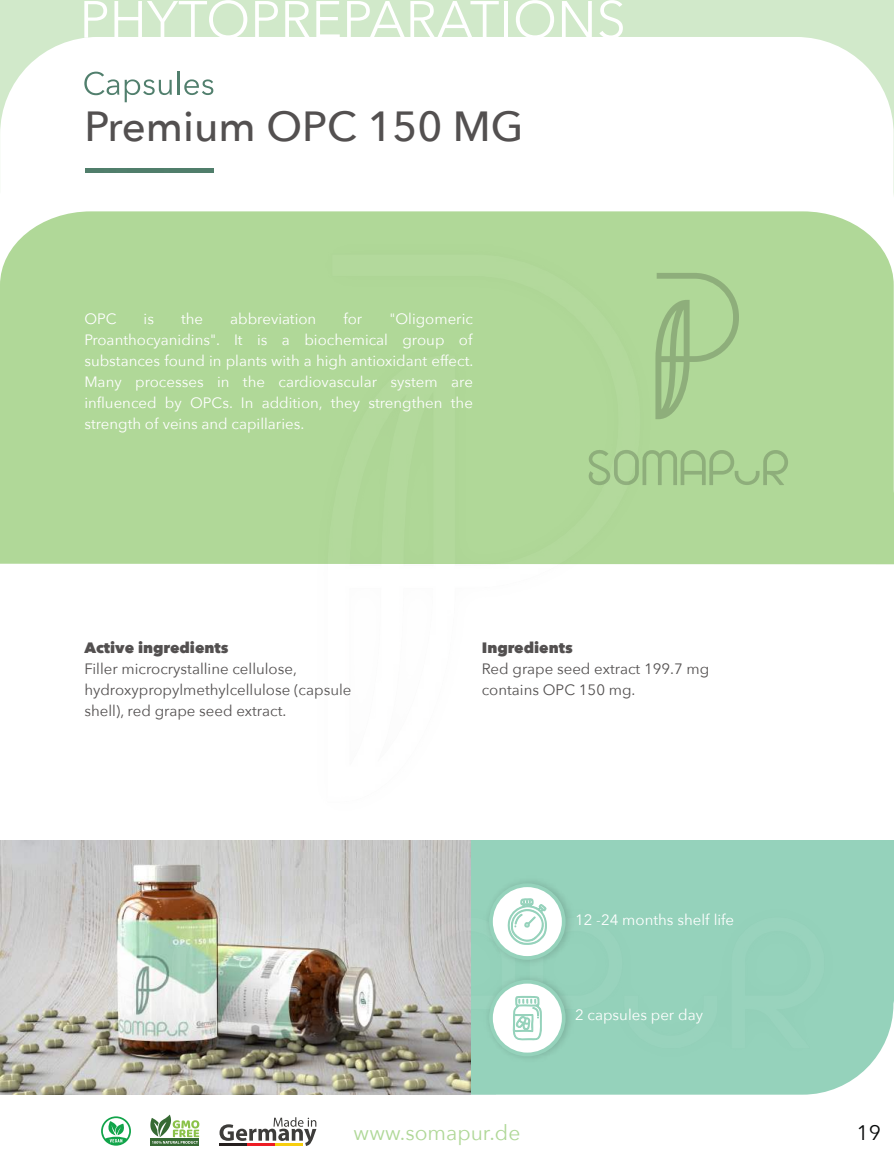
<style>
.page{position:relative;width:894px;height:1165px;background:#fff}
.page>*{position:absolute;margin:0;border:0;box-sizing:border-box;transform-origin:0 0}
.t1{font:42px "font 0000000026 f 66 a 93";color:#535050}
.t2{font:21px "font 0000000026 f 66 a 93";color:#b0d898}
.t3{font:21px "font 0000000026 f 66 a 93";color:#080a0a}
.t4{font:15px/21px "font 0000000026 f 66 a 93";color:#fff;text-align:justify}
.t5{font:15px/21px "font 0000000026 f 66 a 93";color:#535050}
.t6{font:15px "font 0000000026 f 66 af 5";color:#535050}
</style>
<div class="page">
<svg style="left:470px;top:840px;width:423px;height:254px;background:#9ed5c0"></svg>
<div style="left:0;top:290px;width:893px;height:274px;background:#b0d898"></div>
<img style="left:0;top:840px;width:470px;height:254px">
<svg style="left:0;top:0;width:893px;height:290px"></svg>
<svg style="left:84px;top:1px;width:23px;height:37px"></svg>
<svg style="left:114px;top:0;width:133px;height:39px"></svg>
<svg style="left:255px;top:1px;width:23px;height:37px"></svg>
<svg style="left:285px;top:1px;width:25px;height:37px"></svg>
<svg style="left:316px;top:1px;width:23px;height:37px"></svg>
<svg style="left:347px;top:1px;width:151px;height:37px"></svg>
<hr style="left:504px;top:1px;width:4px;height:37px;background:#fff">
<svg style="left:515px;top:0;width:39px;height:39px"></svg>
<svg style="left:561px;top:1px;width:30px;height:37px"></svg>
<svg style="left:599px;top:0;width:23px;height:39px"></svg>
<img style="left:51px;top:226px;width:798px;height:849px">
<svg style="left:655px;top:273px;width:83px;height:146px;background:#a6cc90"></svg>
<svg style="left:588px;top:449px;width:199px;height:36px;background:#a5cb8f"></svg>
<img style="left:483px;top:972px;width:91px;height:92px">
<svg style="left:489px;top:980px;width:76px;height:76px"></svg>
<img style="left:483px;top:876px;width:91px;height:91px">
<svg style="left:489px;top:883px;width:76px;height:77px"></svg>
<svg style="left:506px;top:898px;width:40px;height:47px"></svg>
<svg style="left:511px;top:996px;width:30px;height:44px"></svg>
<svg style="left:101px;top:1116px;width:30px;height:29px"></svg>
<svg style="left:219px;top:1117px;width:97px;height:29px"></svg>
<svg style="left:150px;top:1143px;width:49px;height:3px"></svg>
<svg style="left:150px;top:1114px;width:49px;height:29px"></svg>
<h1 class="t1" style="left:84px;top:99px;width:440px">Premium OPC 150 MG</h1>
<p class="t4" style="left:84px;top:309px;width:34px">OPC</p>
<p class="t4" style="left:143px;top:309px;width:12px">is</p>
<p class="t4" style="left:181px;top:309px;width:24px">the</p>
<p class="t4" style="left:230px;top:309px;width:88px">abbreviation</p>
<p class="t4" style="left:343px;top:309px;width:20px">for</p>
<p class="t4" style="left:84px;top:309px;width:390px;text-indent:305px">"Oligomeric Proanthocyanidins". It is a biochemical group of substances found in plants with a high antioxidant effect.<br>Many processes in the cardiovascular system are influenced by OPCs. In addition, they strengthen the strength of veins and capillaries.</p>
<p class="t6" style="left:84px;top:638px;width:146px">Active ingredients</p>
<p class="t5" style="left:84px;top:659px;width:268px">Filler microcrystalline cellulose, hydroxypropylmethylcellulose (capsule shell), red grape seed extract.</p>
<p class="t6" style="left:481px;top:638px;width:92px">Ingredients</p>
<p class="t5" style="left:481px;top:659px;width:229px">Red grape seed extract 199.7 mg contains OPC 150 mg.</p>
<p class="t4" style="left:575px;top:910px;width:160px">12 -24 months shelf life</p>
<p class="t4" style="left:575px;top:1005px;width:129px">2 capsules per day</p>
<h2 class="t2" style="left:353px;top:1119px;width:168px">www.somapur.de</h2>
<h2 class="t3" style="left:856px;top:1119px;width:26px">19</h2>
</div>
